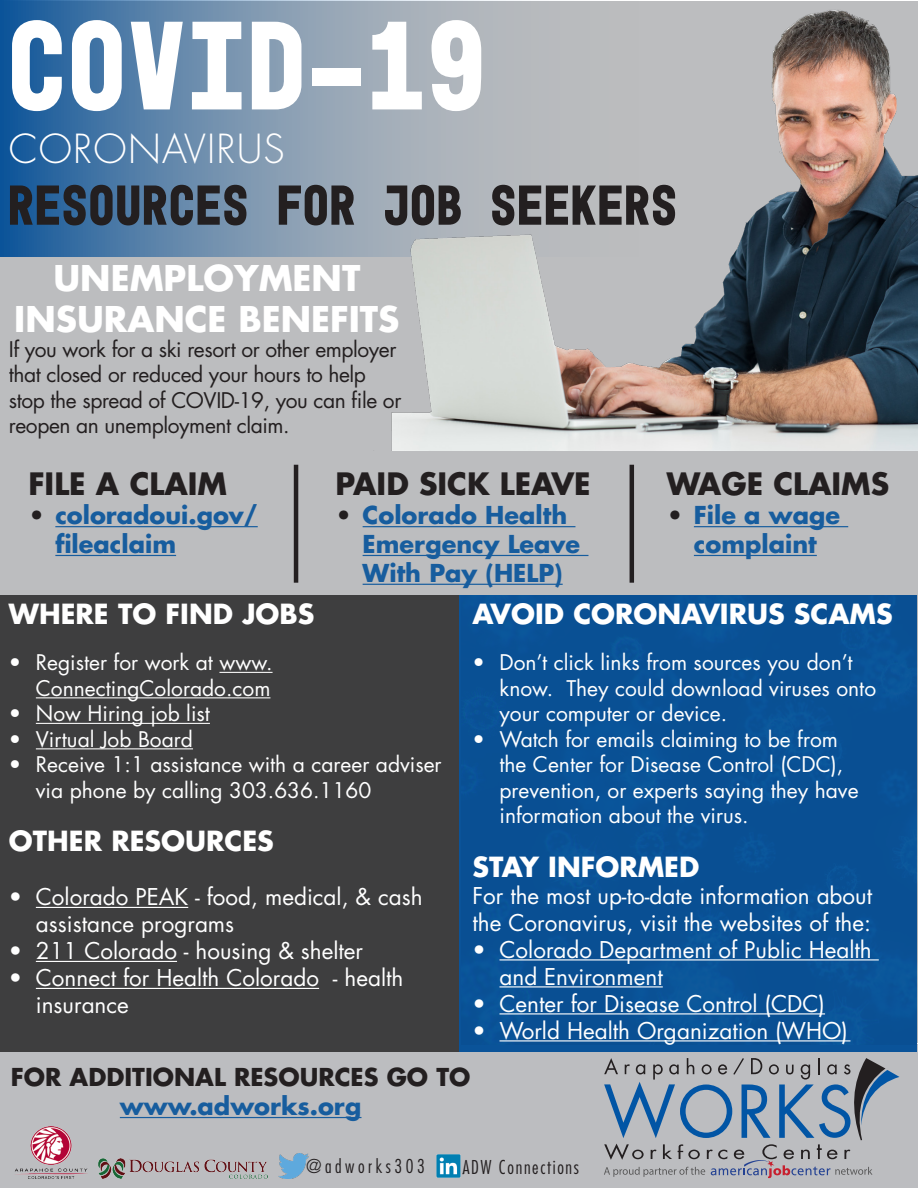
<style>
.page{position:relative;width:918px;height:1188px;background:#fff}
.page>*{position:absolute;margin:0;border:0;box-sizing:border-box;transform-origin:0 0}
.t1{font:700 127.5px "Mono 45 Headline";letter-spacing:.03em;color:#fff}
.t2{font:700 57px "Mono 45 Headline";letter-spacing:.03em;color:#231f20}
.t3{font:300 39px "Futura Std";letter-spacing:.03em;color:#fff}
.t4{font:700 34.5px/41.4px "Futura Std";color:#fff;text-align:center}
.t5{font:700 30px "Futura Std";color:#231f20}
.t6{font:700 27px "Futura Std";color:#fff}
.t7{font:700 24px/28.8px "Futura Std";color:#175d9e}
.t8{font:700 24px "Futura Std";color:#231f20}
.t9{font:22.5px/27px "Futura Std";color:#fff}
.t10{font:21px/25.5px "Futura Std";color:#fff}
.t11{font:21px/25.2px "Futura Std";letter-spacing:-.02em;color:#231f20}
.t12{font:300 condensed 18.6px "Futura Std";letter-spacing:.09em;color:#231f20}
.t13{font:300 condensed 18.6px "Futura Std";letter-spacing:.19em;color:#231f20}
.s1{color:#231f20}
</style>
<div class="page">
<div style="left:0;top:1045px;width:918px;height:143px;background:#bcbdc0"></div>
<img style="left:98px;top:1158px;width:169px;height:20px">
<img style="left:15px;top:1126px;width:72px;height:52px">
<img style="left:278px;top:1154px;width:30px;height:24px">
<img style="left:436px;top:1154px;width:28px;height:24px">
<svg style="left:604px;top:1058px;width:295px;height:120px"></svg>
<div style="left:0;top:1px;width:917px;height:1042px;background:#bcbdbf"></div>
<svg style="left:0;top:0;width:374px;height:256px;background:#6287ab"></svg>
<div style="left:0;top:595px;width:460px;height:457px;background:#3e3e3f"></div>
<div style="left:461px;top:596px;width:457px;height:449px;background:#095094"></div>
<hr style="left:500px;top:959px;width:379px;height:1px;background:#fff">
<hr style="left:500px;top:986px;width:163px;height:1px;background:#fff">
<hr style="left:500px;top:1013px;width:325px;height:1px;background:#fff">
<hr style="left:500px;top:1040px;width:350px;height:1px;background:#fff">
<hr style="left:219px;top:672px;width:54px;height:1px;background:#fff">
<hr style="left:36px;top:697px;width:234px;height:1px;background:#fff">
<hr style="left:36px;top:723px;width:174px;height:1px;background:#fff">
<hr style="left:36px;top:748px;width:157px;height:1px;background:#fff">
<hr style="left:36px;top:907px;width:152px;height:1px;background:#fff">
<hr style="left:36px;top:961px;width:141px;height:1px;background:#fff">
<hr style="left:36px;top:988px;width:283px;height:1px;background:#fff">
<hr style="left:55px;top:526px;width:203px;height:1px;background:#175d9e">
<hr style="left:55px;top:555px;width:121px;height:1px;background:#175d9e">
<hr style="left:294px;top:465px;width:4px;height:118px;background:#231f20">
<hr style="left:363px;top:526px;width:212px;height:1px;background:#175d9e">
<hr style="left:363px;top:555px;width:225px;height:1px;background:#175d9e">
<hr style="left:363px;top:584px;width:200px;height:1px;background:#175d9e">
<hr style="left:630px;top:465px;width:4px;height:118px;background:#231f20">
<hr style="left:694px;top:526px;width:154px;height:1px;background:#175d9e">
<hr style="left:694px;top:555px;width:123px;height:1px;background:#175d9e">
<hr style="left:120px;top:1117px;width:241px;height:1px;background:#175d9e">
<img style="left:374px;top:0;width:544px;height:451px">
<p class="t1" style="left:9px;top:-12px;width:477px">COVID-19</p>
<p class="t3" style="left:9px;top:126px;width:277px">CORONAVIRUS</p>
<p class="t2" style="left:9px;top:171px;width:670px">RESOURCES FOR JOB SEEKERS</p>
<p class="t4" style="left:14px;top:257px;width:387px">UNEMPLOYMENT<br>INSURANCE BENEFITS</p>
<p class="t11" style="left:9px;top:337px;width:394px">If you work for a ski resort or other employer that closed or reduced your hours to help stop the spread of COVID-19, you can file or reopen an unemployment claim.</p>
<p class="t5" style="left:28px;top:464px;width:200px">FILE A CLAIM</p>
<p class="t7" style="left:55px;top:501px;width:204px;text-indent:-27px"><span class="s1">•</span> coloradoui.gov/ fileaclaim</p>
<p class="t5" style="left:336px;top:464px;width:257px">PAID SICK LEAVE</p>
<p class="t7" style="left:363px;top:501px;width:219px;text-indent:-27px"><span class="s1">•</span> Colorado Health<br>Emergency Leave<br>With Pay (HELP)</p>
<p class="t5" style="left:667px;top:464px;width:224px">WAGE CLAIMS</p>
<p class="t7" style="left:667px;top:501px;width:175px;text-align:center"><span class="s1">•</span> File a wage complaint</p>
<p class="t6" style="left:9px;top:596px;width:307px">WHERE TO FIND JOBS</p>
<p class="t10" style="left:9px;top:650px;width:265px;text-align:right">• Register for work at www.<br>ConnectingColorado.com</p>
<p class="t10" style="left:9px;top:701px;width:203px">• Now Hiring job list</p>
<p class="t10" style="left:9px;top:727px;width:186px">• Virtual Job Board</p>
<p class="t10" style="left:36px;top:752px;width:407px;text-indent:-27px">• Receive 1:1 assistance with a career adviser via phone by calling 303.636.1160</p>
<p class="t6" style="left:9px;top:823px;width:266px">OTHER RESOURCES</p>
<p class="t9" style="left:36px;top:884px;width:388px;text-indent:-27px">• Colorado PEAK - food, medical, &amp; cash assistance programs</p>
<p class="t9" style="left:9px;top:938px;width:356px">• 211 Colorado - housing &amp; shelter</p>
<p class="t9" style="left:36px;top:965px;width:369px;text-indent:-27px">• Connect for Health Colorado - health insurance</p>
<p class="t6" style="left:472px;top:596px;width:422px">AVOID CORONAVIRUS SCAMS</p>
<p class="t10" style="left:500px;top:650px;width:378px;text-indent:-27px">• Don’t click links from sources you don’t know. They could download viruses onto your computer or device.</p>
<p class="t10" style="left:500px;top:727px;width:361px;text-indent:-27px">• Watch for emails claiming to be from the Center for Disease Control (CDC), prevention, or experts saying they have information about the virus.</p>
<p class="t6" style="left:472px;top:849px;width:228px">STAY INFORMED</p>
<p class="t9" style="left:472px;top:882px;width:401px">For the most up-to-date information about the Coronavirus, visit the websites of the:</p>
<p class="t9" style="left:500px;top:936px;width:374px;text-indent:-27px">• Colorado Department of Public Health and Environment</p>
<p class="t9" style="left:472px;top:990px;width:354px">• Center for Disease Control (CDC)</p>
<p class="t9" style="left:472px;top:1017px;width:377px">• World Health Organization (WHO)</p>
<p class="t8" style="left:11px;top:1061px;width:461px">FOR ADDITIONAL RESOURCES GO TO</p>
<p class="t7" style="left:120px;top:1091px;width:243px">www.adworks.org</p>
<p class="t13" style="left:307px;top:1155px;width:120px">@adworks303</p>
<p class="t12" style="left:463px;top:1156px;width:118px">ADW Connections</p>
</div>
